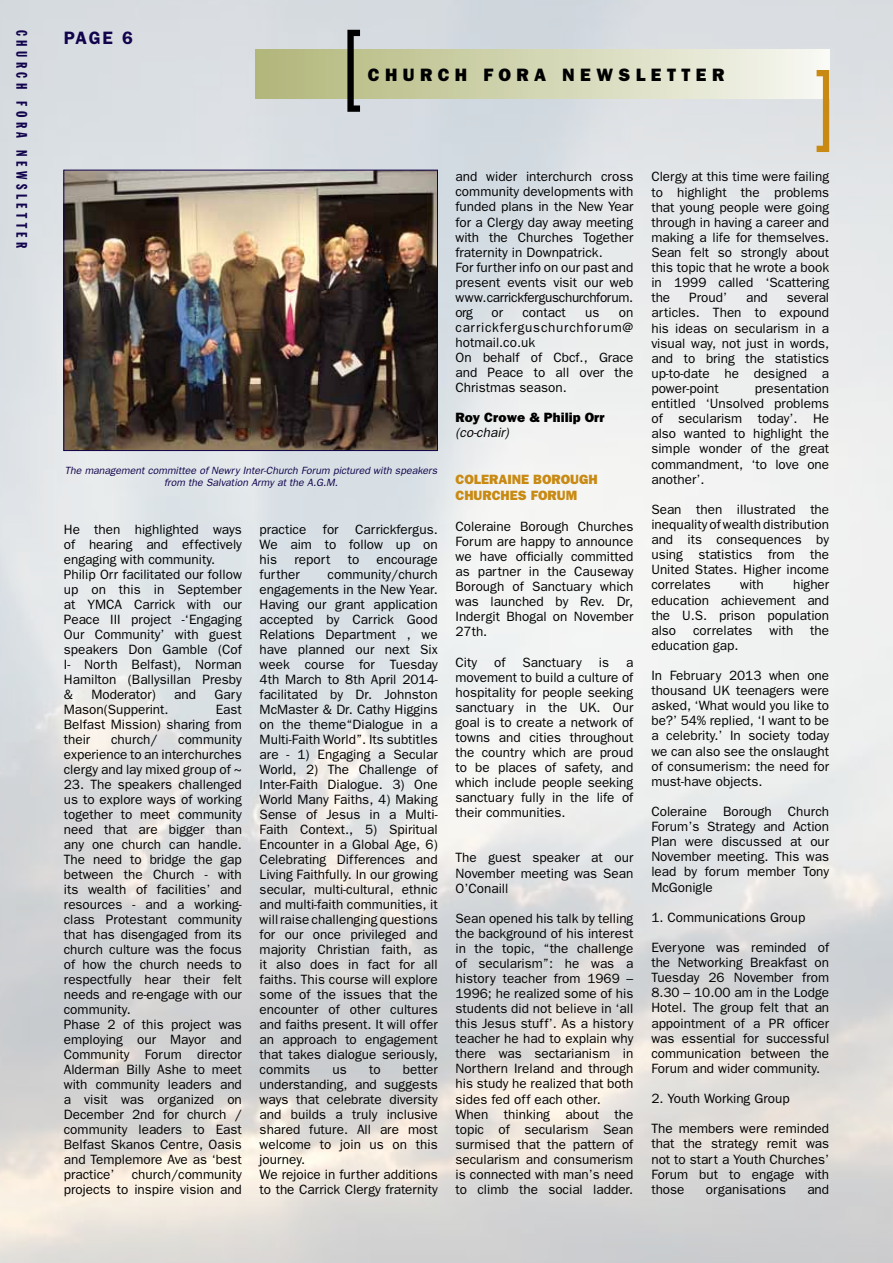
<style>
.page{position:relative;width:893px;height:1263px;background:#fff}
.page>*{position:absolute;margin:0;border:0;box-sizing:border-box;transform-origin:0 0}
.t1{font:800 18px "Franklin Gothic";letter-spacing:.3em;color:#000}
.t2{font:600 18px "Franklin Gothic";color:#11034c}
.t3{font:15px "Franklin Gothic Extra Cond";letter-spacing:.3em;color:#11034c}
.t4{font:13.5px/15px "Franklin Gothic";color:#000;text-align:justify}
.t5{font:800 13.5px "Franklin Gothic";color:#c88a12}
.t6{font:800 13.5px "Franklin Gothic";color:#000}
.t7{font:italic 13.5px "Franklin Gothic";color:#000}
.t8{font:italic 10.5px/12px "Franklin Gothic";color:#11034c;text-align:center}
</style>
<div class="page">
<div style="left:255px;top:50px;width:574px;height:49px;background:linear-gradient(to right,#b1b678,#f7f8f1)"></div>
<svg style="left:347px;top:30px;width:13px;height:82px"></svg>
<svg style="left:817px;top:70px;width:12px;height:82px"></svg>
<img style="left:65px;top:172px;width:371px;height:277px">
<div style="left:63px;top:170px;width:375px;height:281px;border:1px solid #11034c"></div>
<p class="t3" style="left:30px;top:30px;width:220px;rotate:90deg">CHURCH FORA NEWSLETTER</p>
<h1 class="t2" style="left:64px;top:27px;width:71px">PAGE 6</h1>
<h1 class="t1" style="left:368px;top:65px;width:358px">CHURCH FORA NEWSLETTER</h1>
<p class="t8" style="left:65px;top:464px;width:374px">The management committee of Newry Inter-Church Forum pictured with speakers from the Salvation Army at the A.G.M.</p>
<p class="t4" style="left:64px;top:522px;width:180px;text-align:left">He then highlighted ways of hearing and effectively engaging with community.<br>Philip Orr facilitated our follow up on this in September at YMCA Carrick with our<br>Peace III project -‘Engaging<br>Our Community’ with guest speakers Don Gamble (Cof<br>I- North Belfast), Norman<br>Hamilton (Ballysillan Presby &amp;</p>
<p class="t4" style="left:260px;top:522px;width:180px">practice for Carrickfergus.<br>We aim to follow up on his</p>
<p class="t4" style="left:294px;top:552px;width:38px">report</p>
<p class="t4" style="left:348px;top:552px;width:13px">to</p>
<p class="t4" style="left:376px;top:552px;width:63px">encourage</p>
<p class="t4" style="left:260px;top:567px;width:42px">further</p>
<p class="t4" style="left:260px;top:567px;width:180px;text-indent:68px">community/church engagements in the New Year.<br>Having our grant application accepted by Carrick Good Relations Department , we have planned our next Six week course for Tuesday 4th March to 8th April 2014- facilitated by Dr. Johnston McMaster &amp; Dr. Cathy Higgins on the theme“Dialogue in a Multi-Faith World”. Its subtitles are - 1) Engaging a Secular World, 2) The Challenge of Inter-Faith Dialogue. 3) One World Many Faiths, 4) Making Sense of Jesus in a Multi-Faith Context., 5) Spiritual Encounter in a Global Age, 6)<br>Celebrating Differences and Living Faithfully. In our growing secular, multi-cultural, ethnic and multi-faith communities, it will raise challenging questions for our once privileged and majority Christian faith, as it also does in fact for all faiths. This course will explore some of the issues that the encounter of other cultures and faiths present. It will offer an approach to engagement that takes dialogue seriously, commits</p>
<p class="t4" style="left:91px;top:687px;width:66px">Moderator)</p>
<p class="t4" style="left:174px;top:687px;width:23px">and</p>
<p class="t4" style="left:214px;top:687px;width:29px">Gary</p>
<p class="t4" style="left:64px;top:702px;width:106px">Mason(Supperint.</p>
<p class="t4" style="left:64px;top:702px;width:180px;text-indent:152px">East Belfast Mission) sharing from their</p>
<p class="t4" style="left:64px;top:732px;width:180px;text-indent:114px">community experience to an interchurches clergy and lay mixed group of ~</p>
<p class="t4" style="left:64px;top:777px;width:180px;text-align:left">23. The speakers challenged us to explore ways of working together to meet community need that are bigger than any one church can handle.<br>The need to bridge the gap between the Church - with its wealth of facilities’ and resources - and a working&shy;class Protestant community that has disengaged from its church culture was the focus of how the church needs to respectfully hear their felt needs and re-engage with our community.<br>Phase 2 of this project was employing our Mayor and<br>Community Forum director<br>Alderman Billy Ashe to meet with community leaders and a visit was organized on<br>December 2nd for church / community leaders to East<br>Belfast Skanos Centre, Oasis and Templemore Ave as ‘best practice’</p>
<p class="t4" style="left:111px;top:732px;width:48px">church/</p>
<p class="t4" style="left:260px;top:1062px;width:180px;text-align:left;text-indent:143px">better understanding, and suggests ways that celebrate diversity and builds a truly inclusive shared future. All are most welcome to join us on this journey.<br>We rejoice in further additions to the Carrick Clergy fraternity</p>
<p class="t4" style="left:332px;top:1062px;width:16px">us</p>
<p class="t4" style="left:369px;top:1062px;width:13px">to</p>
<p class="t4" style="left:64px;top:1166px;width:180px;text-align:right">church/community<br>projects to inspire vision and</p>
<p class="t4" style="left:455px;top:169px;width:179px;text-align:left">and wider interchurch cross community developments with funded plans in the New Year for a Clergy day away meeting with the Churches Together fraternity in Downpatrick.<br>For further info on our past and present events visit our web www.carrickferguschurchforum. org</p>
<p class="t4" style="left:492px;top:305px;width:13px">or</p>
<p class="t4" style="left:522px;top:305px;width:45px">contact</p>
<p class="t4" style="left:585px;top:305px;width:16px">us</p>
<p class="t4" style="left:455px;top:305px;width:179px;text-align:left;text-indent:163px">on carrickferguschurchforum@ hotmail.co.uk<br>On behalf of Cbcf., Grace and Peace to all over the<br>Christmas season.</p>
<p class="t6" style="left:455px;top:410px;width:151px">ROY CROWE &amp; PHILIP ORR</p>
<p class="t7" style="left:455px;top:425px;width:55px">(co-chair)</p>
<p class="t5" style="left:455px;top:471px;width:18px">COLERAINE</p>
<p class="t5" style="left:533px;top:471px;width:19px">BOROUGH</p>
<p class="t5" style="left:455px;top:487px;width:19px">CHURCHES</p>
<p class="t5" style="left:531px;top:487px;width:18px">FORUM</p>
<p class="t4" style="left:455px;top:519px;width:179px">Coleraine Borough Churches Forum are happy to announce we have officially committed as partner in the Causeway Borough of Sanctuary which was launched by Rev. Dr, Indergit Bhogal on November 27th.</p>
<p class="t4" style="left:455px;top:654px;width:23px">City</p>
<p class="t4" style="left:494px;top:654px;width:13px">of</p>
<p class="t4" style="left:522px;top:654px;width:61px">Sanctuary</p>
<p class="t4" style="left:599px;top:654px;width:12px">is</p>
<p class="t4" style="left:455px;top:654px;width:179px;text-indent:171px">a movement to build a culture of hospitality for people seeking sanctuary in the UK. Our goal is to create a network of towns and cities throughout the country which are proud to be places of safety, and which include people seeking sanctuary fully in the life of their communities.</p>
<p class="t4" style="left:455px;top:850px;width:179px">The guest speaker at our November meeting was Sean O’Conaill</p>
<p class="t4" style="left:455px;top:910px;width:179px;text-align:left">Sean opened his talk by telling the background of his interest in the topic, “the challenge of secularism”: he was a history teacher from 1969 –<br>1996; he realized some of his students did not believe in ‘all this Jesus stuff’. As a history teacher he had to explain why there was sectarianism in<br>Northern Ireland and through his study he realized that both sides fed off each other.<br>When thinking about the topic of secularism Sean surmised that the pattern of secularism and consumerism is connected with man’s need to climb the social ladder.</p>
<p class="t4" style="left:651px;top:169px;width:179px">Clergy at this time were failing to highlight the problems that young people were going through in having a career and making a life for themselves.<br>Sean felt so strongly about this topic that he wrote a book in 1999 called ‘Scattering the</p>
<p class="t4" style="left:651px;top:290px;width:179px;text-indent:135px">several articles. Then to expound his ideas on secularism in a visual way, not just in words, and to bring the statistics up-to-date he designed a power-point</p>
<p class="t4" style="left:689px;top:290px;width:40px">Proud’</p>
<p class="t4" style="left:746px;top:290px;width:23px">and</p>
<p class="t4" style="left:651px;top:380px;width:179px;text-indent:103px">presentation entitled ‘Unsolved problems of secularism today’. He also wanted to highlight the simple wonder of the great commandment, ‘to love one another’.</p>
<p class="t4" style="left:651px;top:501px;width:179px">Sean then illustrated the inequality of wealth distribution and its consequences by using statistics from the United States. Higher income correlates</p>
<p class="t4" style="left:651px;top:577px;width:179px;text-indent:142px">higher education achievement and the U.S. prison population also</p>
<p class="t4" style="left:740px;top:577px;width:25px">with</p>
<p class="t4" style="left:693px;top:622px;width:61px">correlates</p>
<p class="t4" style="left:770px;top:622px;width:25px">with</p>
<p class="t4" style="left:810px;top:622px;width:20px">the</p>
<p class="t4" style="left:651px;top:637px;width:89px">education gap.</p>
<p class="t4" style="left:651px;top:668px;width:179px">In February 2013 when one thousand UK teenagers were asked, ‘What would you like to be?’ 54% replied, ‘I want to be a celebrity.’ In society today we can also see the onslaught of consumerism: the need for must-have objects.</p>
<p class="t4" style="left:651px;top:803px;width:179px">Coleraine Borough Church Forum’s Strategy and Action Plan were discussed at our November meeting. This was lead by forum member Tony McGonigle</p>
<p class="t4" style="left:651px;top:909px;width:156px">1. Communications Group</p>
<p class="t4" style="left:651px;top:939px;width:179px">Everyone was reminded of the Networking Breakfast on Tuesday 26 November from 8.30 – 10.00 am in the Lodge Hotel. The group felt that an appointment of a PR officer was essential for successful communication between the Forum and wider community.</p>
<p class="t4" style="left:651px;top:1091px;width:140px">2. Youth Working Group</p>
<p class="t4" style="left:651px;top:1121px;width:179px">The members were reminded that the strategy remit was not to start a Youth Churches’ Forum but to engage with those</p>
<p class="t4" style="left:706px;top:1181px;width:82px">organisations</p>
<p class="t4" style="left:807px;top:1181px;width:23px">and</p>
</div>
